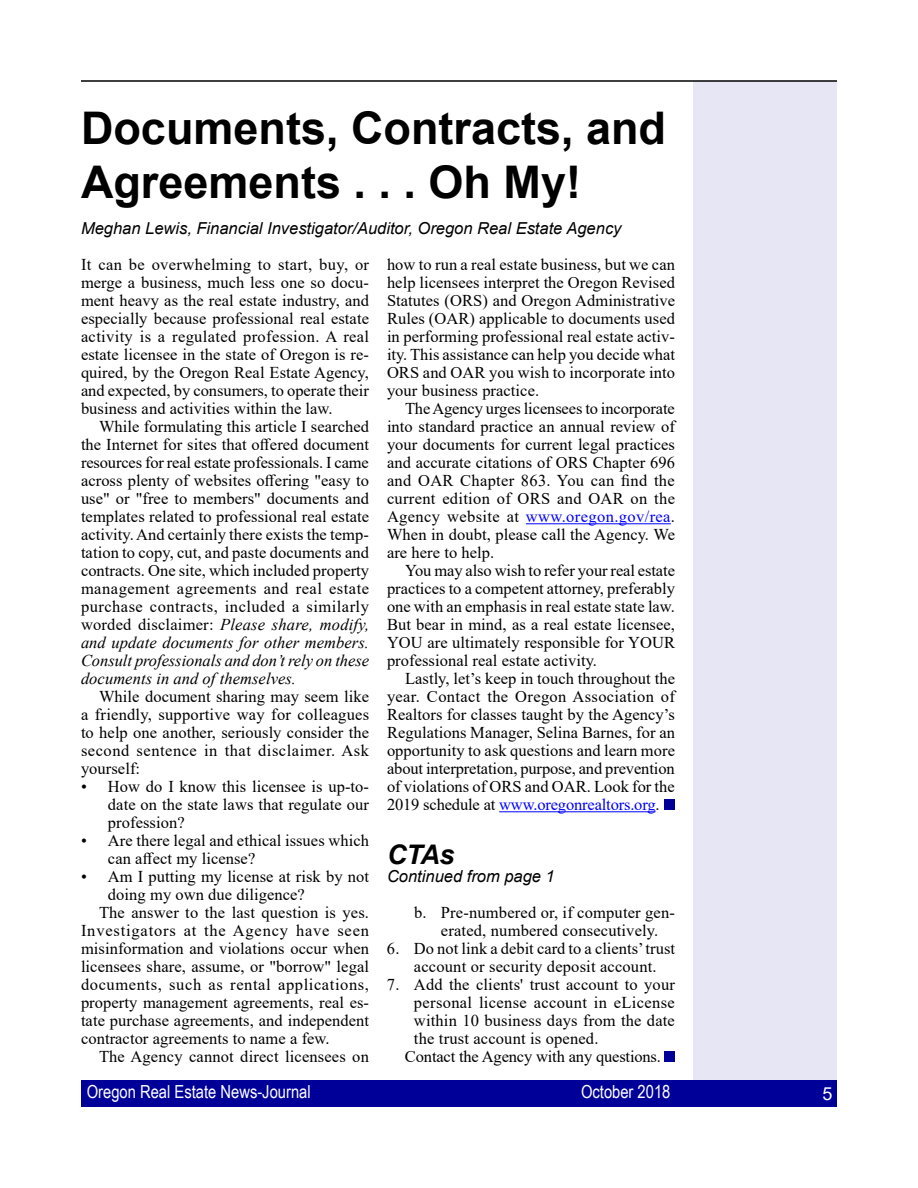
<style>
.page{position:relative;width:918px;height:1188px;background:#fff}
.page>*{position:absolute;margin:0;border:0;box-sizing:border-box;transform-origin:0 0}
.t1{font:700 45px/54px "Arial";color:#000}
.t2{font:italic 700 27px "Arial";color:#000}
.t3{font:18px "Arial Narrow";color:#fff}
.t4{font:18px "Arial";color:#fff}
.t5{font:16.5px/18px "Times New Roman";letter-spacing:.005em;color:#000;text-align:justify}
.t6{font:italic 16.5px "Arial";color:#000}
.t7{font:16.5px "Times New Roman";letter-spacing:.035em;color:#000}
.t8{font:16.5px "Times New Roman";letter-spacing:.05em;color:#000}
.s1{font-style:italic}
.s2{color:#00f}
</style>
<div class="page">
<div style="left:693px;top:81px;width:144px;height:1026px;background:#e6e6f5"></div>
<div style="left:81px;top:1080px;width:756px;height:27px;background:#009"></div>
<hr style="left:81px;top:80px;width:756px;height:2px;background:#000">
<hr style="left:526px;top:523px;width:145px;height:1px;background:#00f">
<hr style="left:499px;top:811px;width:156px;height:1px;background:#00f">
<div style="left:665px;top:1052px;width:10px;height:10px;background:#009"></div>
<div style="left:665px;top:800px;width:10px;height:10px;background:#009"></div>
<h1 class="t1" style="left:81px;top:102px;width:587px">Documents, Contracts, and<br>Agreements . . . Oh My!</h1>
<p class="t6" style="left:81px;top:218px;width:542px">Meghan Lewis, Financial Investigator/Auditor, Oregon Real Estate Agency</p>
<p class="t5" style="left:81px;top:255px;width:290px">It can be overwhelming to start, buy, or merge a business, much less one so docu&shy;ment heavy as the real estate industry, and especially because professional real estate activity is a regulated profession. A real estate licensee in the state of Oregon is re&shy;quired, by the Oregon Real Estate Agency, and expected, by consumers, to operate their business and activities within the law.</p>
<p class="t5" style="left:81px;top:417px;width:290px;text-indent:18px">While formulating this article I searched the Internet for sites that offered document resources for real estate professionals. I came across plenty of websites offering "easy to use" or "free to members" documents and templates related to professional real estate activity. And certainly there exists the temp&shy;tation to copy, cut, and paste documents and contracts. One site, which included property management agreements and real estate purchase contracts, included a similarly worded disclaimer: <span class="s1">Please share, modify, and update documents for other members.<br>Consult professionals and don’t rely on these documents in and of themselves.</span></p>
<p class="t5" style="left:81px;top:687px;width:290px;text-indent:18px">While document sharing may seem like a friendly, supportive way for colleagues to help one another, seriously consider the second sentence in that disclaimer. Ask yourself:</p>
<p class="t5" style="left:108px;top:777px;width:263px;text-indent:-27px">• How do I know this licensee is up-to&shy;date on the state laws that regulate our profession?</p>
<p class="t5" style="left:108px;top:831px;width:263px;text-indent:-27px">• Are there legal and ethical issues which can affect my license?</p>
<p class="t5" style="left:81px;top:867px;width:289px">• Am I putting my license at risk by not</p>
<p class="t5" style="left:108px;top:885px;width:198px">doing my own due diligence?</p>
<p class="t5" style="left:99px;top:903px;width:272px">The answer to the last question is yes.</p>
<p class="t8" style="left:81px;top:919px;width:290px">Investigators at the Agency have seen</p>
<p class="t5" style="left:81px;top:939px;width:290px">misinformation and violations occur when</p>
<p class="t5" style="left:81px;top:957px;width:289px">licensees share, assume, or "borrow" legal</p>
<p class="t7" style="left:81px;top:973px;width:290px">documents, such as rental applications,</p>
<p class="t5" style="left:81px;top:993px;width:290px">property management agreements, real es-</p>
<p class="t5" style="left:81px;top:1011px;width:290px">tate purchase agreements, and independent</p>
<p class="t5" style="left:81px;top:1029px;width:250px">contractor agreements to name a few.</p>
<p class="t5" style="left:99px;top:1047px;width:271px">The Agency cannot direct licensees on</p>
<p class="t5" style="left:387px;top:255px;width:290px">how to run a real estate business, but we can help licensees interpret the Oregon Revised Statutes (ORS) and Oregon Administrative Rules (OAR) applicable to documents used in performing professional real estate activ&shy;ity. This assistance can help you decide what ORS and OAR you wish to incorporate into your business practice.</p>
<p class="t5" style="left:387px;top:399px;width:290px;text-indent:18px">The Agency urges licensees to incorporate into standard practice an annual review of your documents for current legal practices and accurate citations of ORS Chapter 696 and OAR Chapter 863. You can find the current edition of ORS and OAR on the Agency website at <span class="s2">www.oregon.gov/rea</span>.<br>When in doubt, please call the Agency. We are here to help.</p>
<p class="t5" style="left:387px;top:561px;width:290px;text-indent:18px">You may also wish to refer your real estate practices to a competent attorney, preferably one with an emphasis in real estate state law.<br>But bear in mind, as a real estate licensee, YOU are ultimately responsible for YOUR professional real estate activity.</p>
<p class="t5" style="left:387px;top:669px;width:290px;text-indent:18px">Lastly, let’s keep in touch throughout the year. Contact the Oregon Association of Realtors for classes taught by the Agency’s Regulations Manager, Selina Barnes, for an opportunity to ask questions and learn more about interpretation, purpose, and prevention of violations of ORS and OAR. Look for the 2019 schedule at <span class="s2">www.oregonrealtors.org</span>.</p>
<h2 class="t2" style="left:387px;top:837px;width:69px">CTAs</h2>
<p class="t6" style="left:387px;top:866px;width:169px">Continued from page 1</p>
<p class="t5" style="left:441px;top:903px;width:236px;text-indent:-27px">b. Pre-numbered or, if computer gen&shy;erated, numbered consecutively.</p>
<p class="t5" style="left:387px;top:939px;width:290px;text-align:center">6. Do not link a debit card to a clients’ trust account or security deposit account.</p>
<p class="t5" style="left:387px;top:975px;width:289px">7. Add the clients' trust account to your</p>
<p class="t5" style="left:414px;top:993px;width:262px">personal license account in eLicense</p>
<p class="t5" style="left:414px;top:1011px;width:262px">within 10 business days from the date</p>
<p class="t5" style="left:414px;top:1029px;width:186px">the trust account is opened.</p>
<p class="t5" style="left:405px;top:1047px;width:258px">Contact the Agency with any questions.</p>
<p class="t3" style="left:87px;top:1078px;width:225px">Oregon Real Estate News-Journal</p>
<p class="t3" style="left:581px;top:1078px;width:91px">October 2018</p>
<p class="t4" style="left:822px;top:1081px;width:12px">5</p>
</div>
